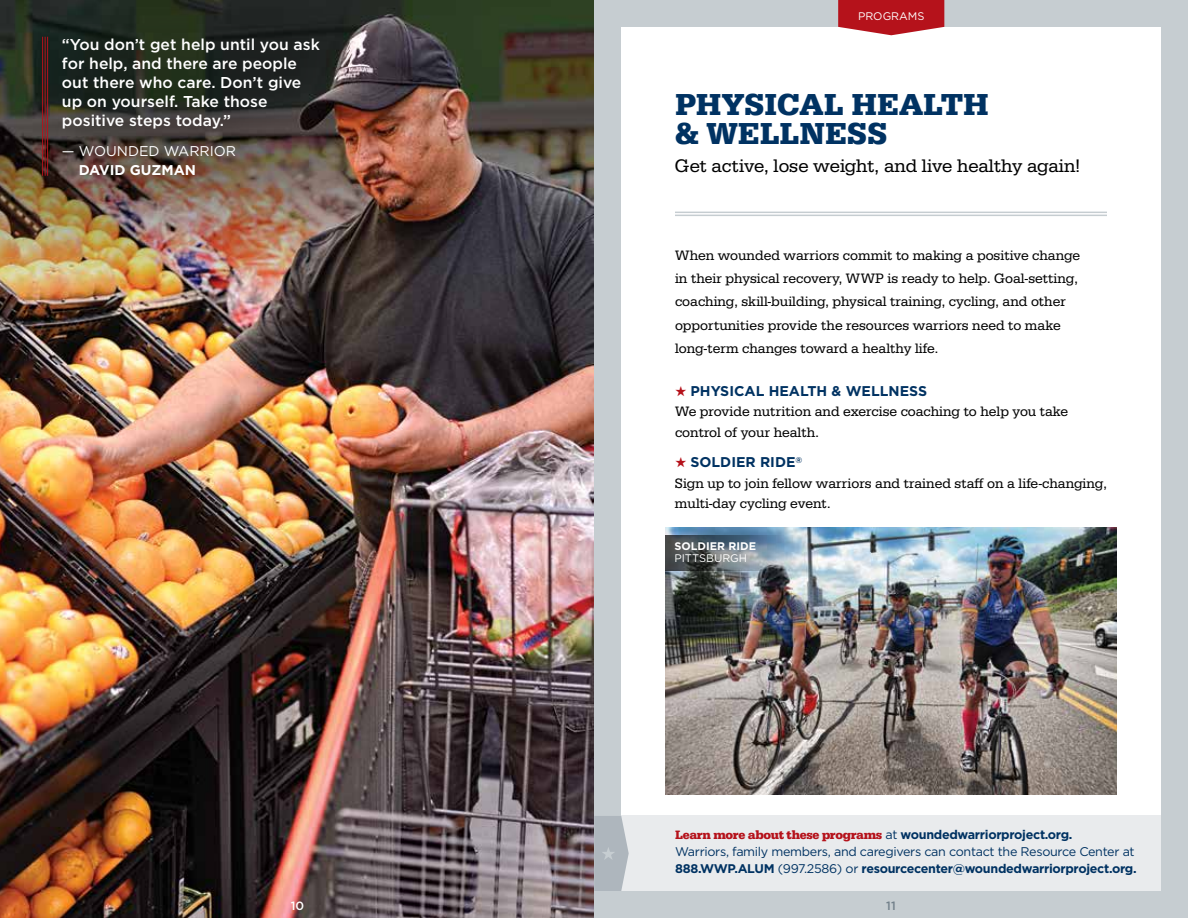
<style>
.page{position:relative;width:1188px;height:918px;background:#fff}
.page>*{position:absolute;margin:0;border:0;box-sizing:border-box;transform-origin:0 0}
.t1{font:700 31.5px/29.5px "Serifa";color:#003262}
.t2{font:18.9px "Serifa";color:#000}
.t3{font:500 15.75px/18.9px "Gotham";color:#fff}
.t4{font:14.1px/23.2px "Serifa";color:#000}
.t5{font:700 14.1px "Gotham";color:#003262}
.t6{font:14.1px "Gotham";color:#fff}
.t7{font:700 14.1px "Gotham";color:#fff}
.t8{font:12.6px/17px "Gotham";letter-spacing:-.025em;color:#003262}
.t9{font:700 12.6px "Serifa";letter-spacing:-.025em;color:#b5121b}
.t10{font:500 12px "Gotham";color:#fff}
.t11{font:500 12px "Gotham";color:#72808a}
.t12{font:10.95px "Gotham";color:#fff}
.t13{font:700 10.95px "Gotham";color:#fff}
.s1{color:#b5121b}
.s2{font-family:"Gotham";font-weight:400;color:#003262}
.s3{font-family:"Gotham";color:#003262}
.s4{font-weight:700}
</style>
<div class="page">
<div style="left:594px;top:0;width:594px;height:918px;background:#c6cdd1"></div>
<div style="left:621px;top:27px;width:540px;height:864px;background:#fff"></div>
<svg style="left:838px;top:0;width:106px;height:35px;background:#bd2c34"></svg>
<div style="left:621px;top:816px;width:540px;height:75px;background:#e9ebed"></div>
<svg style="left:594px;top:816px;width:35px;height:75px;background:#b5bcc3"></svg>
<img style="left:0;top:0;width:594px;height:918px">
<div style="left:32px;top:9px;width:325px;height:207px;background:#000;opacity:.75"></div>
<hr style="left:675px;top:212px;width:432px;height:1px;background:#c6cdd1">
<hr style="left:675px;top:215px;width:432px;height:1px;background:#c6cdd1">
<hr style="left:42px;top:37px;width:1px;height:139px;background:#b5121b">
<hr style="left:45px;top:37px;width:1px;height:139px;background:#b5121b">
<hr style="left:47px;top:37px;width:1px;height:139px;background:#b5121b">
<img style="left:665px;top:528px;width:452px;height:267px">
<svg style="left:665px;top:535px;width:151px;height:36px;background:#707e88"></svg>
<p class="t3" style="left:62px;top:35px;width:259px">“You don’t get help until you ask for help, and there are people out there who care. Don’t give up on yourself. Take those positive steps today.”</p>
<p class="t6" style="left:62px;top:143px;width:176px">— WOUNDED WARRIOR</p>
<p class="t7" style="left:79px;top:161px;width:119px">DAVID GUZMAN</p>
<p class="t12" style="left:858px;top:10px;width:68px">PROGRAMS</p>
<h1 class="t1" style="left:675px;top:90px;width:315px">PHYSICAL HEALTH &amp; WELLNESS</h1>
<h2 class="t2" style="left:675px;top:155px;width:406px">Get active, lose weight, and live healthy again!</h2>
<p class="t4" style="left:675px;top:244px;width:407px">When wounded warriors commit to making a positive change in their physical recovery, WWP is ready to help. Goal-setting, coaching, skill-building, physical training, cycling, and other opportunities provide the resources warriors need to make long-term changes toward a healthy life.</p>
<p class="t5" style="left:675px;top:383px;width:254px"><span class="s1">★</span> PHYSICAL HEALTH &amp; WELLNESS</p>
<p class="t4" style="left:675px;top:402px;width:395px;line-height:20.1px">We provide nutrition and exercise coaching to help you take control of your health.</p>
<p class="t5" style="left:675px;top:454px;width:129px"><span class="s1">★</span> SOLDIER RIDE<sup>®</sup></p>
<p class="t4" style="left:675px;top:473px;width:433px;line-height:20.1px">Sign up to join fellow warriors and trained staff on a life-changing, multi-day cycling event.</p>
<p class="t13" style="left:674px;top:540px;width:83px">SOLDIER RIDE</p>
<p class="t12" style="left:674px;top:552px;width:74px">PITTSBURGH</p>
<p class="t9" style="left:675px;top:828px;width:399px">Learn more about these programs <span class="s2">at</span> <span class="s3">woundedwarriorproject.org.</span></p>
<p class="t8" style="left:675px;top:843px;width:463px">Warriors, family members, and caregivers can contact the Resource Center at<br><span class="s4">888.WWP.ALUM</span> (997.2586) or <span class="s4">resourcecenter@woundedwarriorproject.org.</span></p>
<p class="t10" style="left:291px;top:899px;width:15px">10</p>
<p class="t11" style="left:886px;top:899px;width:11px">11</p>
</div>
